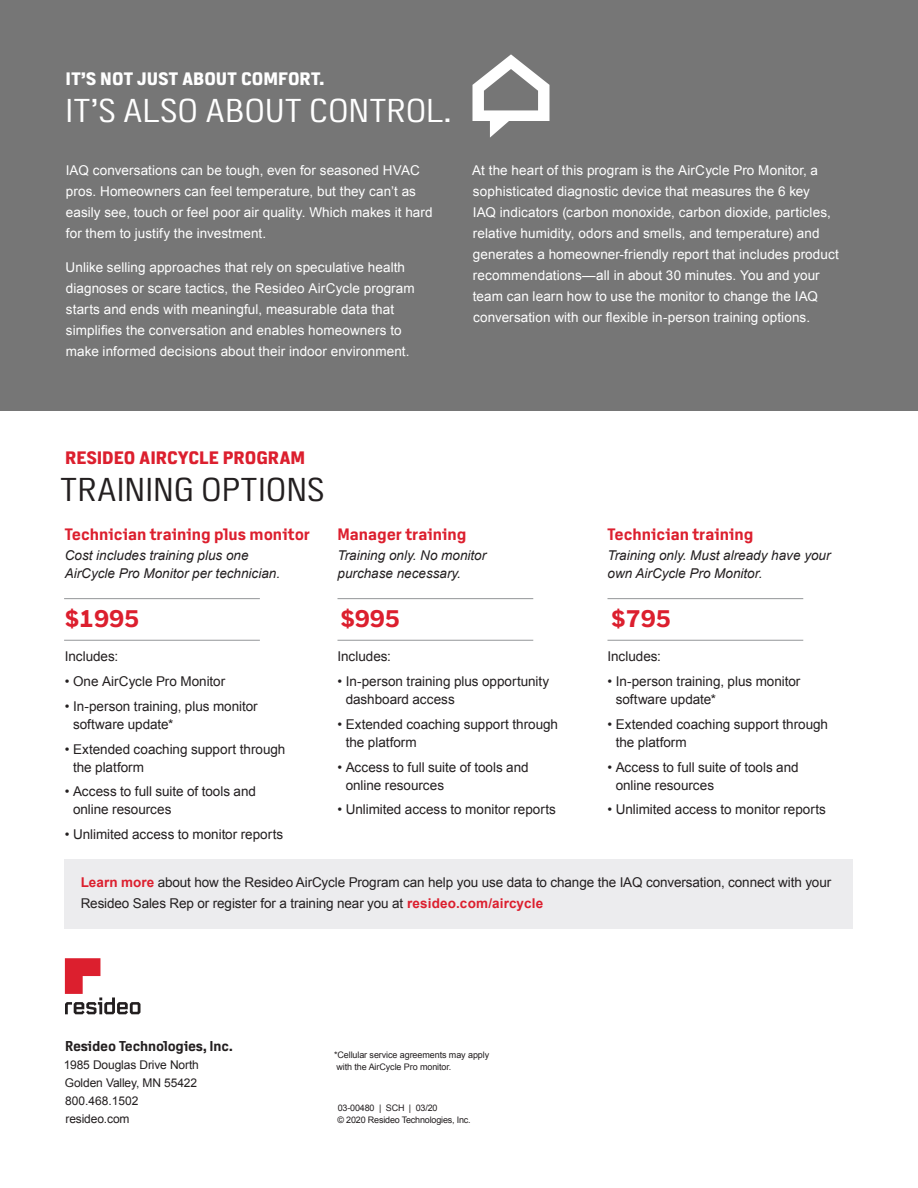
<style>
.page{position:relative;width:918px;height:1188px;background:#fff}
.page>*{position:absolute;margin:0;border:0;box-sizing:border-box;transform-origin:0 0}
.Heading_1{font:33px "Access";letter-spacing:.01em;color:#fff}
.Heading_1-2{font:33px "Access";letter-spacing:-.005em;color:#231f20}
.t1{font:800 24px "Honeywell Sans";color:#dc1f2e}
.Heading_1-3{font:800 18px "Access";letter-spacing:.01em;color:#fff}
.Heading_1-4{font:800 18px "Access";letter-spacing:.005em;color:#dc1f2e}
.Body__Heading__9_14{font:700 16.5px "Access";letter-spacing:-.005em;color:#dc1f2e}
.Cover__Address_Block{font:700 14.25px "Access";letter-spacing:-.01em;color:#231f20}
.Body__9_14_pt{font:13.5px/21px "Arial";letter-spacing:.005em;color:#fff}
.Body__9_14_pt-2{font:13.5px/18px "Arial";letter-spacing:-.005em;color:#231f20}
.Body__Heading__9_14-2{font:13.5px/21px "Arial";letter-spacing:-.01em;color:#231f20}
.t2{font:italic 13.5px/18px "Arial";color:#231f20}
.Cover__Address_Block-2{font:12px "Arial";letter-spacing:-.01em;color:#231f20}
.Cover__Copyright{font:9px/12px "Arial";letter-spacing:-.01em;color:#231f20}
.s1{font-weight:700;color:#dc1f2e}
</style>
<div class="page">
<div style="left:0;top:0;width:918px;height:410px;background:#767676"></div>
<hr style="left:64px;top:598px;width:196px;height:1px;background:#939598">
<hr style="left:64px;top:640px;width:196px;height:1px;background:#939598">
<hr style="left:338px;top:598px;width:195px;height:1px;background:#939598">
<hr style="left:338px;top:640px;width:195px;height:1px;background:#939598">
<hr style="left:608px;top:598px;width:195px;height:1px;background:#939598">
<hr style="left:608px;top:640px;width:195px;height:1px;background:#939598">
<svg style="left:472px;top:54px;width:78px;height:84px"></svg>
<div style="left:65px;top:860px;width:788px;height:69px;background:#ececee"></div>
<svg style="left:65px;top:958px;width:75px;height:56px"></svg>
<p class="Heading_1-3" style="left:66px;top:68px;width:260px">IT’S NOT JUST ABOUT COMFORT.</p>
<p class="Heading_1" style="left:65px;top:93px;width:388px">IT’S ALSO ABOUT CONTROL.</p>
<p class="Body__9_14_pt" style="left:66px;top:160px;width:368px">IAQ conversations can be tough, even for seasoned HVAC pros. Homeowners can feel temperature, but they can’t as easily see, touch or feel poor air quality. Which makes it hard for them to justify the investment.</p>
<p class="Body__9_14_pt" style="left:66px;top:257px;width:351px">Unlike selling approaches that rely on speculative health diagnoses or scare tactics, the Resideo AirCycle program starts and ends with meaningful, measurable data that simplifies the conversation and enables homeowners to make informed decisions about their indoor environment.</p>
<p class="Body__9_14_pt" style="left:472px;top:160px;width:368px">At the heart of this program is the AirCycle Pro Monitor, a sophisticated diagnostic device that measures the 6 key<br>IAQ indicators (carbon monoxide, carbon dioxide, particles, relative humidity, odors and smells, and temperature) and generates a homeowner-friendly report that includes product recommendations—all in about 30 minutes. You and your team can learn how to use the monitor to change the IAQ conversation with our flexible in-person training options.</p>
<p class="Heading_1-4" style="left:65px;top:448px;width:242px">RESIDEO AIRCYCLE PROGRAM</p>
<p class="Heading_1-2" style="left:61px;top:472px;width:265px">TRAINING OPTIONS</p>
<p class="Body__Heading__9_14" style="left:65px;top:526px;width:247px">Technician training plus monitor</p>
<p class="t2" style="left:65px;top:547px;width:217px">Cost includes training plus one<br>AirCycle Pro Monitor per technician.</p>
<p class="t1" style="left:65px;top:604px;width:76px">$1995</p>
<p class="t1" style="left:340px;top:604px;width:61px">$995</p>
<p class="t1" style="left:611px;top:604px;width:61px">$795</p>
<p class="Body__Heading__9_14" style="left:338px;top:526px;width:130px">Manager training</p>
<p class="t2" style="left:338px;top:547px;width:150px">Training only. No monitor purchase necessary.</p>
<p class="Body__Heading__9_14" style="left:608px;top:526px;width:147px">Technician training</p>
<p class="t2" style="left:608px;top:547px;width:225px">Training only. Must already have your own AirCycle Pro Monitor.</p>
<p class="Body__9_14_pt-2" style="left:65px;top:648px;width:55px">Includes:</p>
<p class="Body__9_14_pt-2" style="left:65px;top:673px;width:162px">• One AirCycle Pro Monitor</p>
<p class="Body__9_14_pt-2" style="left:73px;top:697px;width:186px;text-indent:-8px">• In-person training, plus monitor software update*</p>
<p class="Body__9_14_pt-2" style="left:73px;top:740px;width:214px;text-indent:-8px">• Extended coaching support through the platform</p>
<p class="Body__9_14_pt-2" style="left:73px;top:783px;width:184px;text-indent:-8px">• Access to full suite of tools and online resources</p>
<p class="Body__9_14_pt-2" style="left:65px;top:826px;width:220px">• Unlimited access to monitor reports</p>
<p class="Body__9_14_pt-2" style="left:338px;top:648px;width:55px">Includes:</p>
<p class="Body__9_14_pt-2" style="left:346px;top:673px;width:205px;text-indent:-8px">• In-person training plus opportunity dashboard access</p>
<p class="Body__9_14_pt-2" style="left:346px;top:715px;width:214px;text-indent:-8px">• Extended coaching support through the platform</p>
<p class="Body__9_14_pt-2" style="left:346px;top:758px;width:184px;text-indent:-8px">• Access to full suite of tools and online resources</p>
<p class="Body__9_14_pt-2" style="left:338px;top:801px;width:220px">• Unlimited access to monitor reports</p>
<p class="Body__9_14_pt-2" style="left:608px;top:648px;width:55px">Includes:</p>
<p class="Body__9_14_pt-2" style="left:616px;top:673px;width:186px;text-indent:-8px">• In-person training, plus monitor software update*</p>
<p class="Body__9_14_pt-2" style="left:616px;top:715px;width:214px;text-indent:-8px">• Extended coaching support through the platform</p>
<p class="Body__9_14_pt-2" style="left:616px;top:758px;width:184px;text-indent:-8px">• Access to full suite of tools and online resources</p>
<p class="Body__9_14_pt-2" style="left:608px;top:801px;width:220px">• Unlimited access to monitor reports</p>
<p class="Body__Heading__9_14-2" style="left:81px;top:872px;width:752px"><span class="s1">Learn more</span> about how the Resideo AirCycle Program can help you use data to change the IAQ conversation, connect with your<br>Resideo Sales Rep or register for a training near you at <span class="s1">resideo.com/aircycle</span></p>
<p class="Cover__Address_Block" style="left:65px;top:1038px;width:169px">Resideo Technologies, Inc.</p>
<p class="Cover__Address_Block-2" style="left:64px;top:1056px;width:137px">1985 Douglas Drive North</p>
<p class="Cover__Address_Block-2" style="left:65px;top:1074px;width:134px">Golden Valley, MN 55422</p>
<p class="Cover__Address_Block-2" style="left:65px;top:1092px;width:75px">800.468.1502</p>
<p class="Cover__Address_Block-2" style="left:65px;top:1110px;width:66px">resideo.com</p>
<p class="Cover__Copyright" style="left:334px;top:1049px;width:157px">*Cellular service agreements may apply with the AirCycle Pro monitor.</p>
<p class="Cover__Copyright" style="left:338px;top:1101px;width:101px">03-00480 | SCH | 03/20</p>
<p class="Cover__Copyright" style="left:338px;top:1113px;width:135px">© 2020 Resideo Technologies, Inc.</p>
</div>
